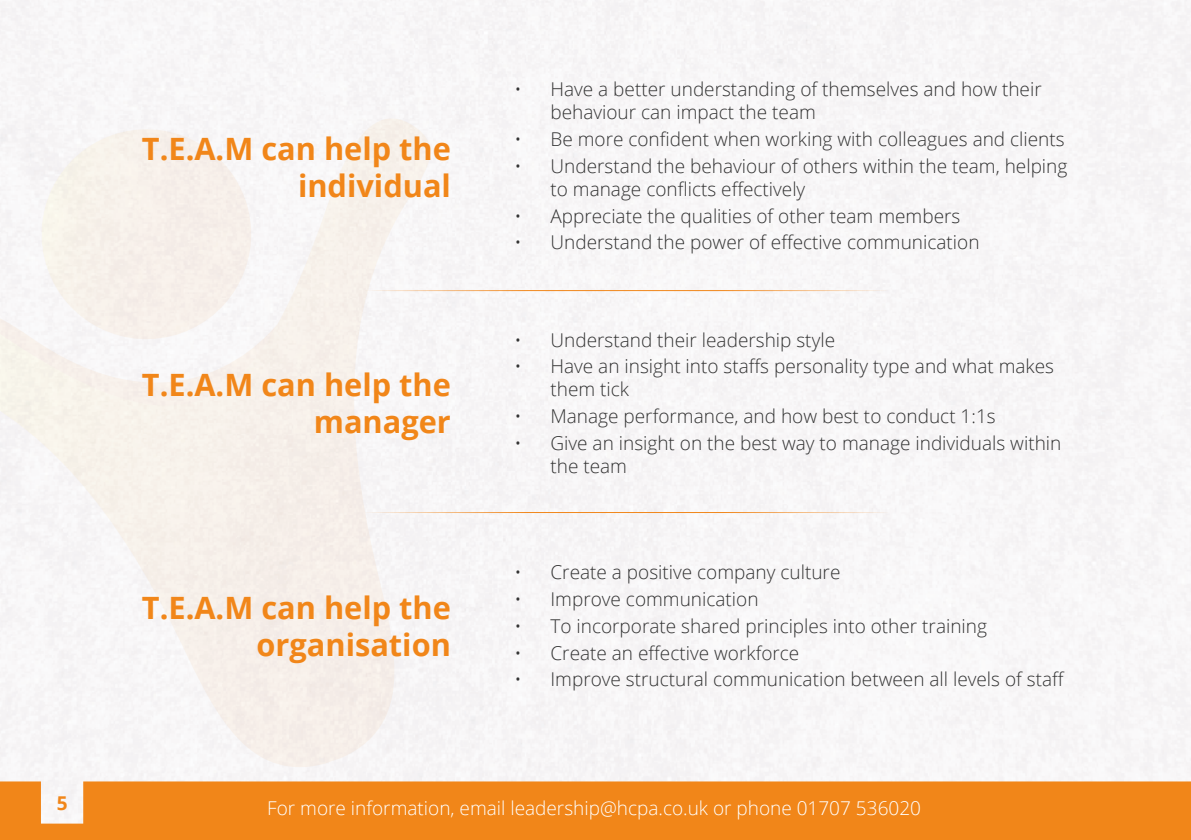
<style>
.page{position:relative;width:1191px;height:840px;background:#fff}
.page>*{position:absolute;margin:0;border:0;box-sizing:border-box;transform-origin:0 0}
.t1{font:700 30.8px/36.8px "Open Sans";color:#f18619;text-align:right}
.t2{font:300 19px/22.8px "Open Sans";color:#333}
.t3{font:300 19px "Open Sans";color:#fff}
.t4{font:700 19px "Open Sans";color:#f18619}
</style>
<div class="page">
<div style="left:0;top:0;width:1191px;height:781px;background:#f8f6f7"></div>
<svg style="left:0;top:118px;width:430px;height:648px"></svg>
<svg style="left:28px;top:129px;width:236px;height:223px"></svg>
<hr style="left:361px;top:290px;width:526px;height:1px;background:#fff">
<hr style="left:361px;top:511px;width:526px;height:1px;background:#fff">
<div style="left:0;top:781px;width:1191px;height:58px;background:#f18619"></div>
<h1 class="t1" style="left:142px;top:130px;width:310px">T.E.A.M can help the individual</h1>
<h1 class="t1" style="left:142px;top:365px;width:310px">T.E.A.M can help the manager</h1>
<h1 class="t1" style="left:142px;top:588px;width:310px">T.E.A.M can help the organisation</h1>
<p class="t2" style="left:550px;top:78px;width:493px;text-indent:-36px">• Have a better understanding of themselves and how their behaviour can impact the team</p>
<p class="t2" style="left:514px;top:127px;width:552px">• Be more confident when working with colleagues and clients</p>
<p class="t2" style="left:550px;top:154px;width:518px;text-indent:-36px">• Understand the behaviour of others within the team, helping to manage conflicts effectively</p>
<p class="t2" style="left:514px;top:204px;width:447px">• Appreciate the qualities of other team members</p>
<p class="t2" style="left:514px;top:230px;width:466px">• Understand the power of effective communication</p>
<p class="t2" style="left:514px;top:327px;width:322px">• Understand their leadership style</p>
<p class="t2" style="left:550px;top:354px;width:505px;text-indent:-36px">• Have an insight into staffs personality type and what makes them tick</p>
<p class="t2" style="left:514px;top:404px;width:483px">• Manage performance, and how best to conduct 1:1s</p>
<p class="t2" style="left:550px;top:431px;width:512px;text-indent:-36px">• Give an insight on the best way to manage individuals within the team</p>
<p class="t2" style="left:514px;top:560px;width:327px">• Create a positive company culture</p>
<p class="t2" style="left:514px;top:586px;width:246px">• Improve communication</p>
<p class="t2" style="left:514px;top:613px;width:474px">• To incorporate shared principles into other training</p>
<p class="t2" style="left:514px;top:640px;width:286px">• Create an effective workforce</p>
<p class="t2" style="left:514px;top:667px;width:551px">• Improve structural communication between all levels of staff</p>
<p class="t4" style="left:57px;top:789px;width:12px">5</p>
<p class="t3" style="left:267px;top:794px;width:655px">For more information, email leadership@hcpa.co.uk or phone 01707 536020</p>
</div>
